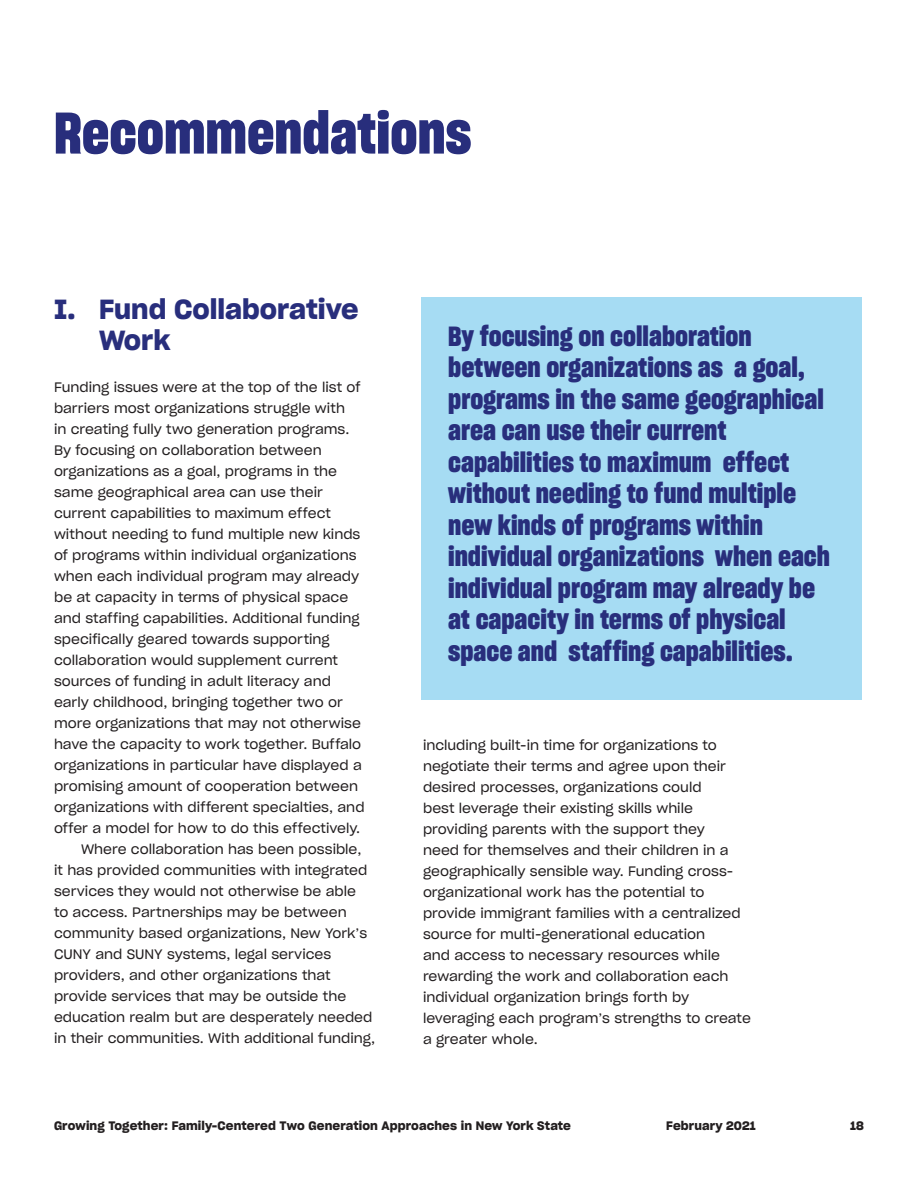
<style>
.page{position:relative;width:918px;height:1188px;background:#fff}
.page>*{position:absolute;margin:0;border:0;box-sizing:border-box;transform-origin:0 0}
.header_38pt{font:57px "Sharp Grotesk Bold 16";color:#282e7c}
.pullquote_18pt{font:27px/31.5px "Sharp Grotesk Bold 16";color:#282e7c}
.Section_Title{font:27px/31.5px "Sharp Grotesk Sm Bold 20";color:#282e7c}
.body_text_indent{font:13.5px/21px "Sharp Grotesk Book 20";color:#231f20}
.body_text{font:13.5px/21px "Sharp Grotesk Book 20";color:#231f20}
.t1{font:12px "Sharp Grotesk Sm Bold 20";letter-spacing:.01em;color:#231f20}
</style>
<div class="page">
<div style="left:421px;top:297px;width:441px;height:403px;background:#a6dcf3"></div>
<p class="header_38pt" style="left:54px;top:93px;width:419px">Recommendations</p>
<p class="Section_Title" style="left:99px;top:293px;width:261px;text-indent:-45px">I. Fund Collaborative<br>Work</p>
<p class="body_text" style="left:54px;top:376px;width:312px">Funding issues were at the top of the list of barriers most organizations struggle with<br>in creating fully two generation programs.<br>By focusing on collaboration between organizations as a goal, programs in the same geographical area can use their current capabilities to maximum effect without needing to fund multiple new kinds of programs within individual organizations when each individual program may already be at capacity in terms of physical space and staffing capabilities. Additional funding specifically geared towards supporting collaboration would supplement current sources of funding in adult literacy and early childhood, bringing together two or more organizations that may not otherwise have the capacity to work together. Buffalo organizations in particular have displayed a promising amount of cooperation between organizations with different specialties, and offer a model for how to do this effectively.</p>
<p class="body_text_indent" style="left:54px;top:838px;width:323px;text-indent:27px">Where collaboration has been possible,<br>it has provided communities with integrated services they would not otherwise be able<br>to access. Partnerships may be between community based organizations, New York’s CUNY and SUNY systems, legal services providers, and other organizations that provide services that may be outside the education realm but are desperately needed in their communities. With additional funding,</p>
<p class="pullquote_18pt" style="left:448px;top:320px;width:383px">By focusing on collaboration between organizations as a goal, programs in the same geographical area can use their current capabilities to maximum effect without needing to fund multiple new kinds of programs within individual organizations when each individual program may already be at capacity in terms of physical space and staffing capabilities.</p>
<p class="body_text_indent" style="left:423px;top:734px;width:329px">including built-in time for organizations to negotiate their terms and agree upon their desired processes, organizations could<br>best leverage their existing skills while providing parents with the support they<br>need for themselves and their children in a geographically sensible way. Funding cross&shy;organizational work has the potential to provide immigrant families with a centralized source for multi-generational education<br>and access to necessary resources while rewarding the work and collaboration each individual organization brings forth by leveraging each program’s strengths to create a greater whole.</p>
<p class="t1" style="left:54px;top:1116px;width:518px">Growing Together: Family-Centered Two Generation Approaches in New York State</p>
<p class="t1" style="left:666px;top:1116px;width:91px">February 2021</p>
<p class="t1" style="left:850px;top:1116px;width:15px">18</p>
</div>
